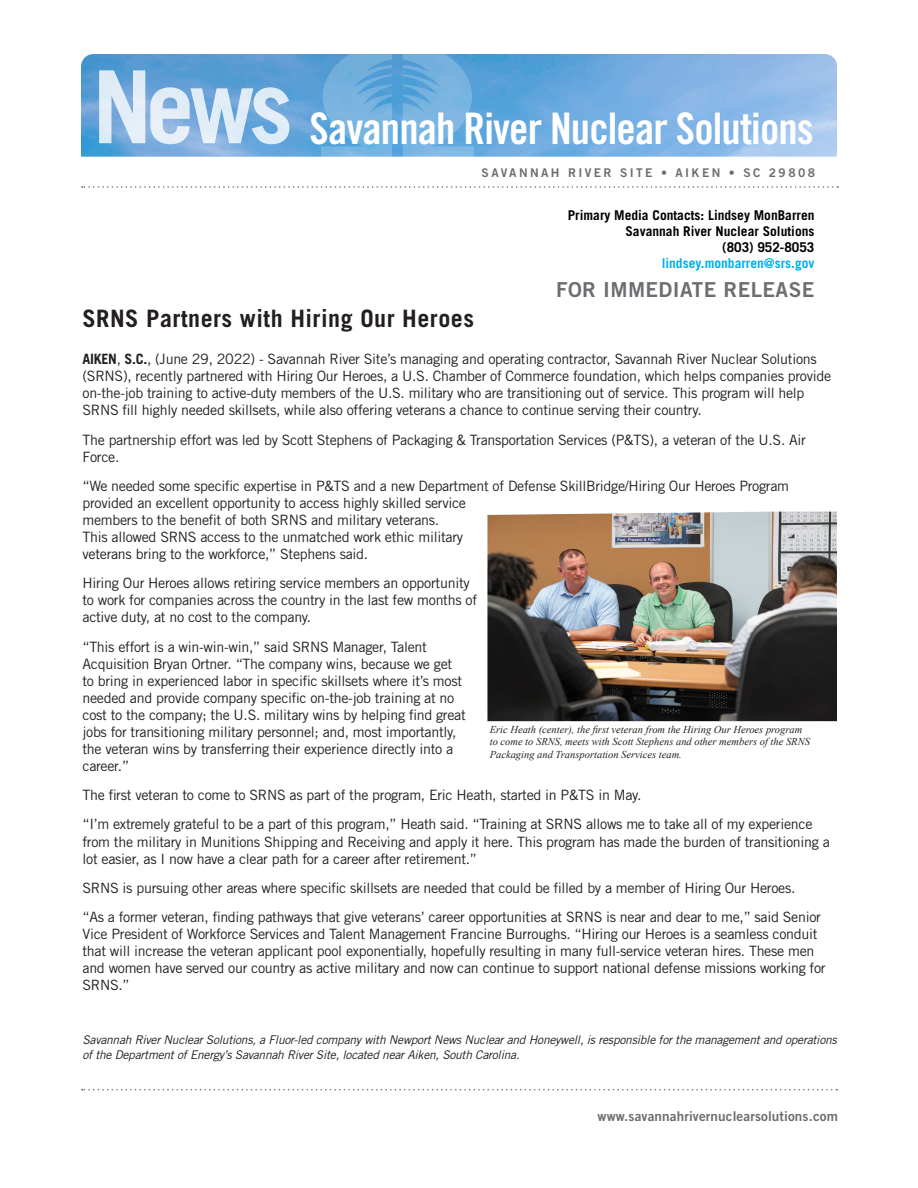
<style>
.page{position:relative;width:918px;height:1188px;background:#fff}
.page>*{position:absolute;margin:0;border:0;box-sizing:border-box;transform-origin:0 0}
.t1{font:43.5px "Trade Gothic LT Std Bd Cn 20";letter-spacing:-.02em;color:#fff}
._01_Headline_01{font:700 24px "Trade Gothic LT Std";letter-spacing:.02em;color:#231f20}
.t2{font:20.7px "Trade Gothic LT Std Bd 2";letter-spacing:.02em;color:#6c6d70}
._03_Body{font:14.25px/17.1px "Trade Gothic LT Std";letter-spacing:-.02em;color:#231f20}
._07_Media_Contact{font:700 13.5px "Trade Gothic LT Std";color:#000}
.t3{font:13.5px "Trade Gothic LT Std Bd 2";letter-spacing:.01em;color:#6c6d70}
._07_Media_Contact-2{font:700 13.5px "Trade Gothic LT Std";color:#00aeef}
._03_Body-2{font:italic 12px/15.3px "Trade Gothic LT Std";letter-spacing:-.02em;color:#231f20}
.t4{font:12px "Trade Gothic LT Std Bd 2";letter-spacing:.2em;color:#6c6d70}
._03_Body-3{font:italic 10.5px/12.6px "Times New Roman";color:#231f20}
.s1{font-weight:700}
</style>
<div class="page">
<img style="left:81px;top:54px;width:756px;height:103px">
<svg style="left:321px;top:54px;width:71px;height:103px;background:#6daddc"></svg>
<svg style="left:403px;top:54px;width:71px;height:103px;background:#70afde"></svg>
<svg style="left:99px;top:70px;width:190px;height:74px;background:#a6c8e8"></svg>
<svg style="left:82px;top:1089px;width:755px;height:1px"></svg>
<svg style="left:82px;top:186px;width:756px;height:2px"></svg>
<img style="left:487px;top:512px;width:350px;height:209px">
<h1 class="t1" style="left:310px;top:102px;width:506px">Savannah River Nuclear Solutions</h1>
<p class="t4" style="left:482px;top:165px;width:335px">SAVANNAH RIVER SITE • AIKEN • SC 29808</p>
<p class="_07_Media_Contact" style="left:568px;top:207px;width:248px">Primary Media Contacts: Lindsey MonBarren</p>
<p class="_07_Media_Contact" style="left:625px;top:223px;width:191px">Savannah River Nuclear Solutions</p>
<p class="_07_Media_Contact" style="left:722px;top:239px;width:94px">(803) 952-8053</p>
<p class="_07_Media_Contact-2" style="left:662px;top:255px;width:154px">lindsey.monbarren@srs.gov</p>
<p class="t2" style="left:556px;top:277px;width:260px">FOR IMMEDIATE RELEASE</p>
<p class="_01_Headline_01" style="left:82px;top:304px;width:393px">SRNS Partners with Hiring Our Heroes</p>
<p class="_03_Body" style="left:82px;top:350px;width:750px"><span class="s1">AIKEN</span>, <span class="s1">S.C.</span>, (June 29, 2022) - Savannah River Site’s managing and operating contractor, Savannah River Nuclear Solutions (SRNS), recently partnered with Hiring Our Heroes, a U.S. Chamber of Commerce foundation, which helps companies provide on-the-job training to active-duty members of the U.S. military who are transitioning out of service. This program will help SRNS fill highly needed skillsets, while also offering veterans a chance to continue serving their country.</p>
<p class="_03_Body" style="left:82px;top:431px;width:725px">The partnership effort was led by Scott Stephens of Packaging &amp; Transportation Services (P&amp;TS), a veteran of the U.S. Air<br>Force.</p>
<p class="_03_Body" style="left:82px;top:477px;width:708px">“We needed some specific expertise in P&amp;TS and a new Department of Defense SkillBridge/Hiring Our Heroes Program provided an excellent opportunity to access highly skilled service<br>members to the benefit of both SRNS and military veterans.<br>This allowed SRNS access to the unmatched work ethic military<br>veterans bring to the workforce,” Stephens said.</p>
<p class="_03_Body" style="left:82px;top:574px;width:396px">Hiring Our Heroes allows retiring service members an opportunity to work for companies across the country in the last few months of active duty, at no cost to the company.</p>
<p class="_03_Body" style="left:82px;top:638px;width:385px">“This effort is a win-win-win,” said SRNS Manager, Talent Acquisition Bryan Ortner. “The company wins, because we get to bring in experienced labor in specific skillsets where it’s most needed and provide company specific on-the-job training at no cost to the company; the U.S. military wins by helping find great jobs for transitioning military personnel; and, most importantly, the veteran wins by transferring their experience directly into a career.”</p>
<p class="_03_Body" style="left:82px;top:787px;width:561px">The first veteran to come to SRNS as part of the program, Eric Heath, started in P&amp;TS in May.</p>
<p class="_03_Body" style="left:82px;top:816px;width:749px">“I’m extremely grateful to be a part of this program,” Heath said. “Training at SRNS allows me to take all of my experience from the military in Munitions Shipping and Receiving and apply it here. This program has made the burden of transitioning a lot easier, as I now have a clear path for a career after retirement.”</p>
<p class="_03_Body" style="left:82px;top:879px;width:714px">SRNS is pursuing other areas where specific skillsets are needed that could be filled by a member of Hiring Our Heroes.</p>
<p class="_03_Body" style="left:82px;top:908px;width:745px">“As a former veteran, finding pathways that give veterans’ career opportunities at SRNS is near and dear to me,” said Senior Vice President of Workforce Services and Talent Management Francine Burroughs. “Hiring our Heroes is a seamless conduit that will increase the veteran applicant pool exponentially, hopefully resulting in many full-service veteran hires. These men and women have served our country as active military and now can continue to support national defense missions working for SRNS.”</p>
<p class="_03_Body-3" style="left:490px;top:722px;width:322px">Eric Heath (center), the first veteran from the Hiring Our Heroes program to come to SRNS, meets with Scott Stephens and other members of the SRNS<br>Packaging and Transportation Services team.</p>
<p class="_03_Body-2" style="left:82px;top:1032px;width:756px">Savannah River Nuclear Solutions, a Fluor-led company with Newport News Nuclear and Honeywell, is responsible for the management and operations of the Department of Energy’s Savannah River Site, located near Aiken, South Carolina.</p>
<p class="t3" style="left:598px;top:1107px;width:242px">www.savannahrivernuclearsolutions.com</p>
</div>
